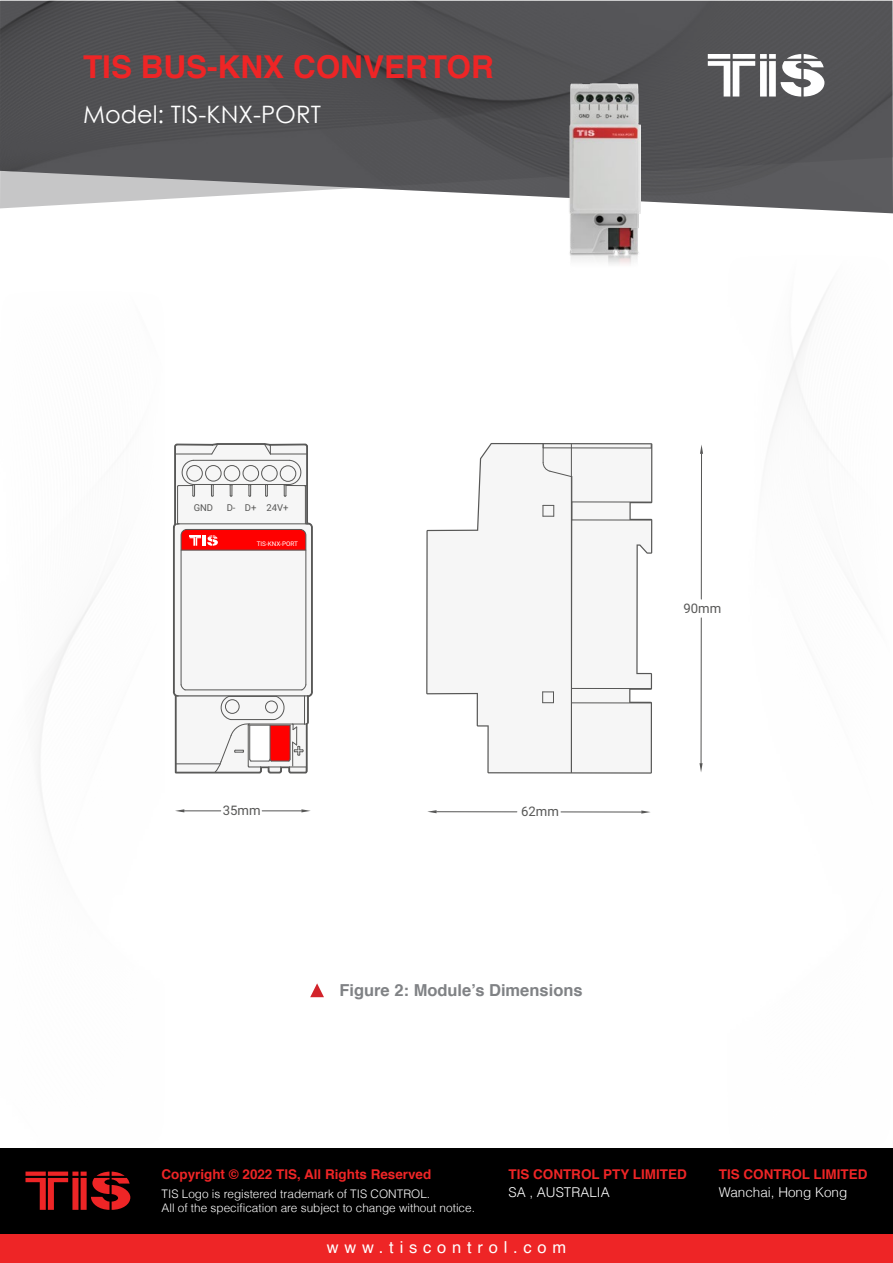
<style>
.page{position:relative;width:893px;height:1263px;background:#fff}
.page>*{position:absolute;margin:0;border:0;box-sizing:border-box;transform-origin:0 0}
.t1{font:700 31.5px "Helvetica";color:#ee2526}
.t2{font:24px "Century Gothic";color:#fff}
.t3{font:700 16.5px "Helvetica";color:#808285}
.t4{font:16.5px "Helvetica";letter-spacing:.35em;color:#fff}
.t5{font:700 13.5px "Helvetica";color:#ee2526}
.t6{font:300 13.5px "Helvetica";color:#fff}
.t7{font:13.2px "Roboto";color:#575756}
.t8{font:300 11.85px/14.1px "Helvetica";color:#fff}
.t9{font:9.45px "Roboto";color:#575756}
.t10{font:6.45px "Roboto";color:#fff}
</style>
<div class="page">
<img style="left:0;top:1px;width:893px;height:212px">
<div style="left:0;top:1233px;width:893px;height:30px;background:#ee2526"></div>
<div style="left:0;top:1148px;width:893px;height:85px;background:#000"></div>
<svg style="left:26px;top:1171px;width:104px;height:39px"></svg>
<svg style="left:708px;top:54px;width:116px;height:43px"></svg>
<img style="left:568px;top:84px;width:72px;height:180px">
<svg style="left:426px;top:443px;width:226px;height:331px;fill:#f6f6f6"></svg>
<div style="left:173px;top:443px;width:140px;height:330px;background:#f6f6f6"></div>
<hr style="left:305px;top:550px;width:1px;height:135px;background:#575756">
<hr style="left:218px;top:444px;width:47px;height:1px;background:#575756">
<hr style="left:176px;top:763px;width:44px;height:1px;background:#575756">
<div style="left:186px;top:465px;width:17px;height:16px;border:1px solid #575756;border-radius:50%"></div>
<div style="left:205px;top:465px;width:17px;height:16px;border:1px solid #575756;border-radius:50%"></div>
<div style="left:224px;top:465px;width:16px;height:16px;border:1px solid #575756;border-radius:50%"></div>
<div style="left:243px;top:465px;width:16px;height:16px;border:1px solid #575756;border-radius:50%"></div>
<div style="left:261px;top:465px;width:17px;height:16px;border:1px solid #575756;border-radius:50%"></div>
<div style="left:280px;top:465px;width:16px;height:17px;border:1px solid #575756;border-radius:50%"></div>
<hr style="left:311px;top:527px;width:1px;height:164px;background:#575756">
<hr style="left:176px;top:695px;width:132px;height:1px;background:#575756">
<hr style="left:270px;top:454px;width:37px;height:1px;background:#575756">
<hr style="left:305px;top:486px;width:1px;height:38px;background:#575756">
<hr style="left:175px;top:695px;width:2px;height:77px;background:#575756">
<hr style="left:176px;top:772px;width:83px;height:1px;background:#575756">
<hr style="left:181px;top:550px;width:1px;height:135px;background:#575756">
<hr style="left:185px;top:689px;width:117px;height:1px;background:#575756">
<svg style="left:214px;top:684px;width:99px;height:90px"></svg>
<hr style="left:177px;top:486px;width:1px;height:38px;background:#575756">
<svg style="left:265px;top:485px;width:3px;height:12px"></svg>
<svg style="left:248px;top:485px;width:3px;height:12px"></svg>
<svg style="left:229px;top:485px;width:4px;height:12px"></svg>
<svg style="left:211px;top:483px;width:3px;height:14px"></svg>
<svg style="left:283px;top:459px;width:23px;height:38px"></svg>
<hr style="left:193px;top:460px;width:97px;height:1px;background:#575756">
<svg style="left:177px;top:459px;width:18px;height:38px"></svg>
<hr style="left:193px;top:484px;width:97px;height:1px;background:#575756">
<hr style="left:306px;top:446px;width:1px;height:78px;background:#575756">
<svg style="left:304px;top:443px;width:4px;height:5px"></svg>
<hr style="left:177px;top:444px;width:35px;height:2px;background:#575756">
<svg style="left:211px;top:443px;width:8px;height:12px"></svg>
<hr style="left:175px;top:454px;width:37px;height:1px;background:#575756">
<hr style="left:270px;top:444px;width:35px;height:2px;background:#575756">
<svg style="left:263px;top:443px;width:8px;height:12px"></svg>
<svg style="left:174px;top:443px;width:4px;height:5px"></svg>
<hr style="left:175px;top:446px;width:1px;height:79px;background:#575756">
<svg style="left:173px;top:684px;width:13px;height:13px"></svg>
<hr style="left:174px;top:527px;width:1px;height:164px;background:#575756">
<svg style="left:173px;top:523px;width:140px;height:28px"></svg>
<hr style="left:701px;top:454px;width:1px;height:145px;background:#575756">
<hr style="left:700px;top:618px;width:2px;height:145px;background:#575756">
<svg style="left:700px;top:445px;width:3px;height:9px"></svg>
<svg style="left:699px;top:763px;width:4px;height:9px"></svg>
<hr style="left:437px;top:811px;width:80px;height:1px;background:#575756">
<hr style="left:561px;top:811px;width:80px;height:1px;background:#575756">
<svg style="left:427px;top:810px;width:10px;height:3px"></svg>
<svg style="left:641px;top:810px;width:10px;height:3px"></svg>
<hr style="left:571px;top:688px;width:80px;height:1px;background:#575756">
<hr style="left:571px;top:702px;width:80px;height:1px;background:#575756">
<hr style="left:572px;top:519px;width:79px;height:1px;background:#575756">
<hr style="left:572px;top:501px;width:79px;height:1px;background:#575756">
<hr style="left:543px;top:447px;width:108px;height:1px;background:#575756">
<svg style="left:542px;top:444px;width:31px;height:329px"></svg>
<hr style="left:571px;top:444px;width:1px;height:328px;background:#575756">
<hr style="left:184px;top:810px;width:37px;height:1px;background:#575756">
<hr style="left:262px;top:810px;width:39px;height:1px;background:#575756">
<svg style="left:175px;top:809px;width:9px;height:3px"></svg>
<svg style="left:301px;top:809px;width:10px;height:3px"></svg>
<svg style="left:310px;top:983px;width:14px;height:14px"></svg>
<h1 class="t1" style="left:83px;top:41px;width:412px">TIS BUS-KNX CONVERTOR</h1>
<h2 class="t2" style="left:83px;top:97px;width:239px">Model: TIS-KNX-PORT</h2>
<p class="t9" style="left:194px;top:501px;width:21px">GND</p>
<p class="t9" style="left:227px;top:501px;width:10px">D-</p>
<p class="t9" style="left:245px;top:501px;width:13px">D+</p>
<p class="t9" style="left:266px;top:501px;width:24px">24V+</p>
<p class="t10" style="left:257px;top:539px;width:43px">TIS-KNX-PORT</p>
<p class="t7" style="left:223px;top:801px;width:39px">35mm</p>
<p class="t7" style="left:521px;top:802px;width:39px">62mm</p>
<h3 class="t3" style="left:339px;top:977px;width:245px">Figure 2: Module s’ Dimensions</h3>
<p class="t7" style="left:683px;top:599px;width:39px">90mm</p>
<p class="t5" style="left:162px;top:1163px;width:271px">Copyright © 2022 TIS, All Rights Reserved</p>
<p class="t8" style="left:162px;top:1187px;width:315px">TIS Logo is registered trademark of TIS CONTROL.<br>All of the specification are subject to change without notice.</p>
<p class="t5" style="left:508px;top:1163px;width:180px">TIS CONTROL PTY LIMITED</p>
<p class="t6" style="left:508px;top:1184px;width:103px">SA , AUSTRALIA</p>
<h3 class="t4" style="left:327px;top:1234px;width:241px">www.tiscontrol.com</h3>
<p class="t5" style="left:719px;top:1163px;width:150px">TIS CONTROL LIMITED</p>
<p class="t6" style="left:719px;top:1184px;width:130px">Wanchai, Hong Kong</p>
</div>
